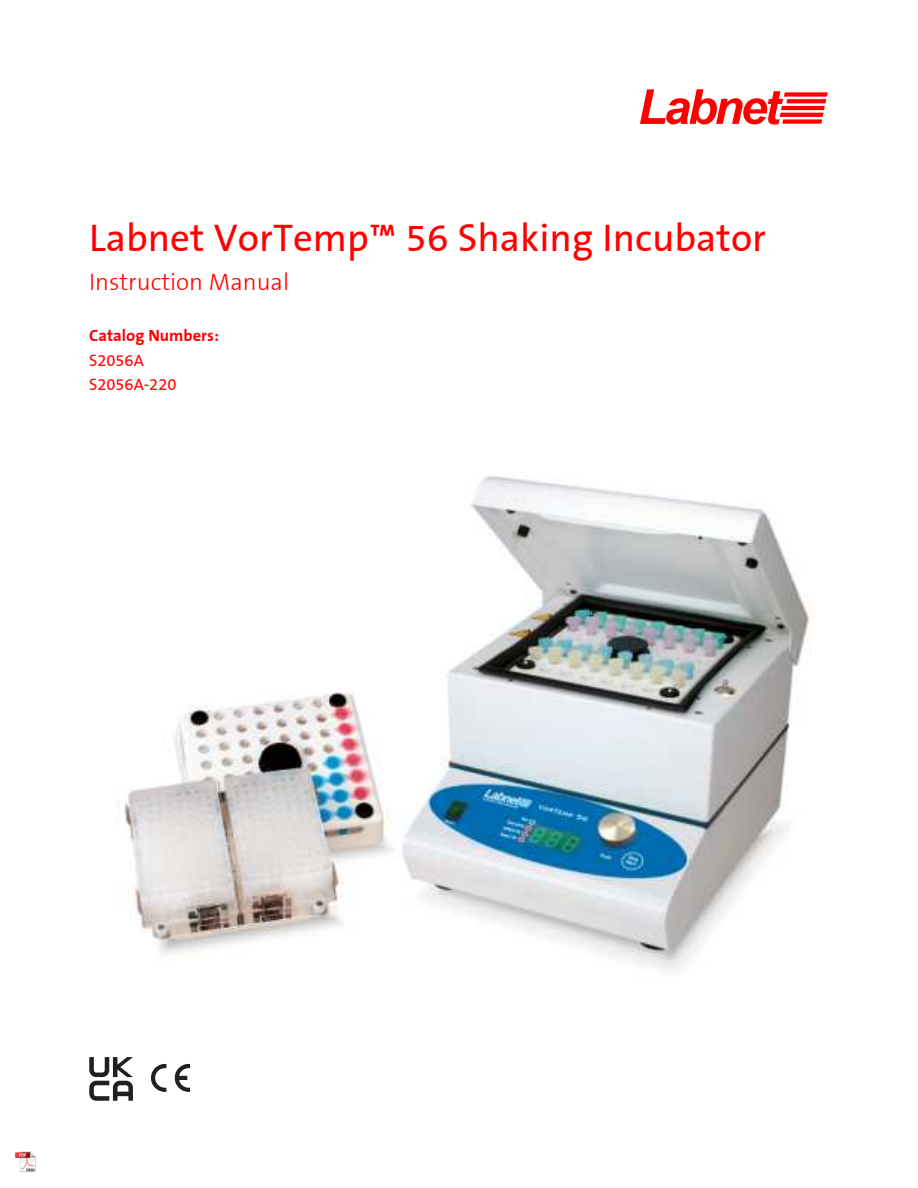
<style>
.page{position:relative;width:918px;height:1188px;background:#fff}
.page>*{position:absolute;margin:0;border:0;box-sizing:border-box;transform-origin:0 0}
.t1{font:39px "Corning Sans";color:#f00}
.t2{font:300 24px "Corning Sans";color:#f00}
.t3{font:16.5px/24px "Corning Sans";color:#f00}
.t4{font:700 16.5px "Corning Sans";color:#f00}
</style>
<div class="page">
<img style="left:116px;top:476px;width:695px;height:495px">
<svg style="left:640px;top:89px;width:188px;height:36px"></svg>
<svg style="left:151px;top:1064px;width:39px;height:28px"></svg>
<svg style="left:89px;top:1057px;width:44px;height:44px"></svg>
<img style="left:15px;top:1151px;width:21px;height:21px">
<p class="t1" style="left:89px;top:221px;width:679px">Labnet VorTemp™ 56 Shaking Incubator</p>
<p class="t2" style="left:89px;top:268px;width:202px">Instruction Manual</p>
<p class="t4" style="left:89px;top:329px;width:131px">Catalog Numbers:</p>
<p class="t3" style="left:89px;top:349px;width:89px">S2056A<br>S2056A-220</p>
</div>
